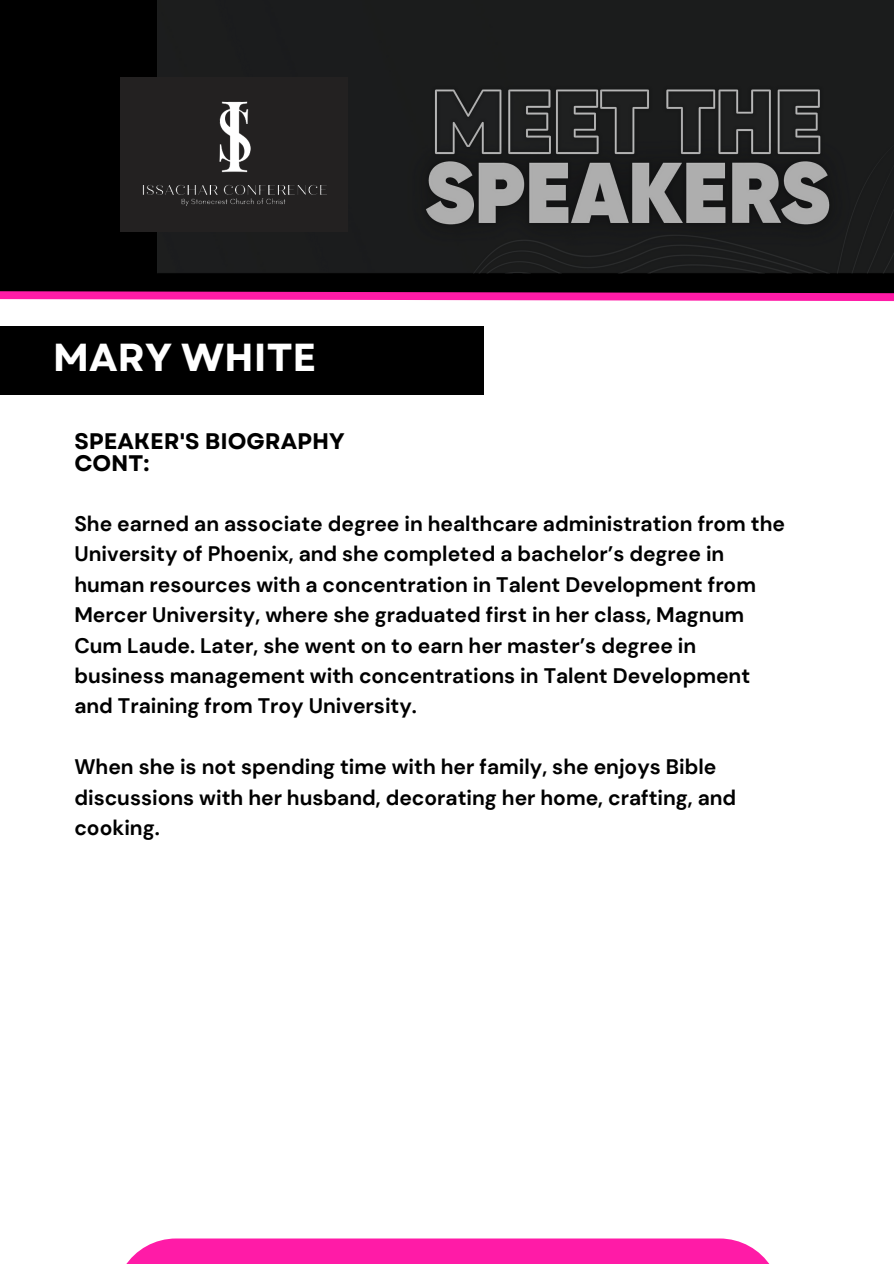
<style>
.page{position:relative;width:894px;height:1264px;background:#fff}
.page>*{position:absolute;margin:0;border:0;box-sizing:border-box;transform-origin:0 0}
.t1{font:700 39px "Garet";color:#fff}
.t2{font:700 22.5px/22.5px "Garet";color:#000}
.t3{font:700 21px/30.3px "DM Sans";color:#000}
</style>
<div class="page">
<div style="left:90px;top:1238px;width:715px;height:25px;background:#ff1ba7"></div>
<div style="left:0;top:0;width:893px;height:297px;background:#000"></div>
<img style="left:158px;top:0;width:735px;height:274px">
<div style="left:120px;top:77px;width:227px;height:155px;background:#232121"></div>
<img style="left:142px;top:89px;width:215px;height:133px">
<svg style="left:0;top:291px;width:893px;height:11px"></svg>
<div style="left:0;top:326px;width:483px;height:69px;background:#000"></div>
<p class="t1" style="left:53px;top:329px;width:265px">MARY WHITE</p>
<p class="t2" style="left:74px;top:429px;width:272px">SPEAKER'S BIOGRAPHY<br>CONT:</p>
<h1 class="t3" style="left:74px;top:509px;width:712px">She earned an associate degree in healthcare administration from the University of Phoenix, and she completed a bachelor’s degree in human resources with a concentration in Talent Development from Mercer University, where she graduated first in her class, Magnum Cum Laude. Later, she went on to earn her master’s degree in business management with concentrations in Talent Development and Training from Troy University.</h1>
<h2 class="t3" style="left:74px;top:752px;width:663px">When she is not spending time with her family, she enjoys Bible discussions with her husband, decorating her home, crafting, and cooking.</h2>
</div>
